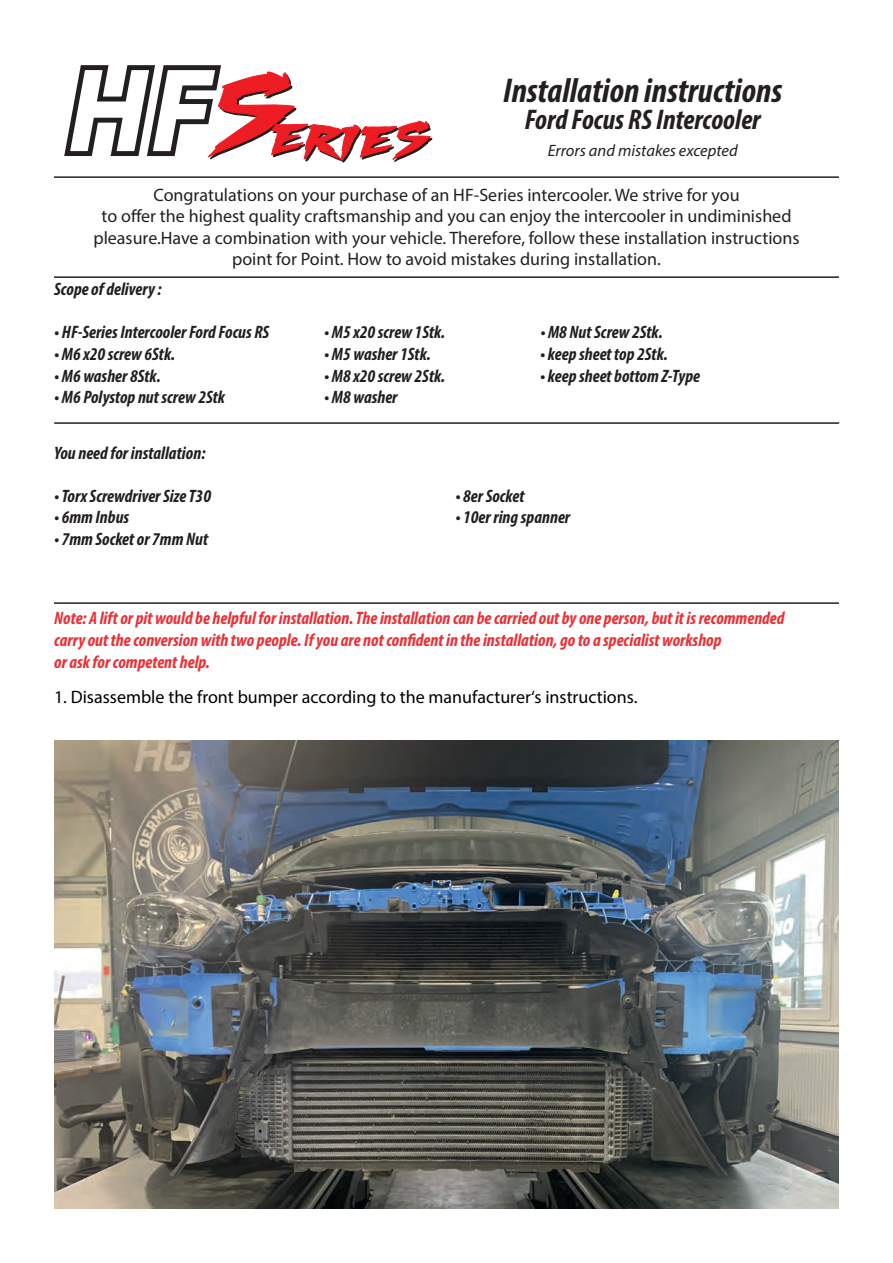
<style>
.page{position:relative;width:893px;height:1263px;background:#fff}
.page>*{position:absolute;margin:0;border:0;box-sizing:border-box;transform-origin:0 0}
.t1{font:italic 700 condensed 34.5px "Myriad Pro";color:#231f20}
.t2{font:italic 700 condensed 28.5px "Myriad Pro";color:#231f20}
.t3{font:italic 700 condensed 18px "Myriad Pro";color:#231f20}
.t4{font:18px/21.6px "Myriad Pro";color:#231f20;text-align:center}
.t5{font:italic 700 condensed 18px/21.6px "Myriad Pro";color:#ee2e33}
.t6{font:18px "Myriad Pro";color:#000001}
.t7{font:italic 16.5px "Myriad Pro";color:#231f20}
</style>
<div class="page">
<svg style="left:64px;top:65px;width:368px;height:98px"></svg>
<hr style="left:54px;top:176px;width:785px;height:2px;background:#231f20">
<hr style="left:54px;top:276px;width:785px;height:2px;background:#231f20">
<hr style="left:54px;top:602px;width:785px;height:2px;background:#231f20">
<hr style="left:54px;top:422px;width:785px;height:2px;background:#231f20">
<img style="left:54px;top:741px;width:785px;height:468px">
<h1 class="t1" style="left:503px;top:78px;width:281px">Installation instructions</h1>
<h2 class="t2" style="left:525px;top:109px;width:237px">Ford Focus RS Intercooler</h2>
<p class="t7" style="left:548px;top:141px;width:191px">Errors and mistakes excepted</p>
<p class="t4" style="left:93px;top:186px;width:708px">Congratulations on your purchase of an HF-Series intercooler. We strive for you<br>to offer the highest quality craftsmanship and you can enjoy the intercooler in undiminished pleasure.Have a combination with your vehicle. Therefore, follow these installation instructions point for Point. How to avoid mistakes during installation.</p>
<p class="t3" style="left:54px;top:282px;width:109px">Scope of delivery :</p>
<p class="t3" style="left:54px;top:326px;width:217px">• HF-Series Intercooler Ford Focus RS</p>
<p class="t3" style="left:324px;top:326px;width:123px">• M5 x20 screw 1Stk.</p>
<p class="t3" style="left:540px;top:326px;width:124px">• M8 Nut Screw 2Stk.</p>
<p class="t3" style="left:54px;top:347px;width:122px">• M6 x20 screw 6Stk.</p>
<p class="t3" style="left:324px;top:347px;width:108px">• M5 washer 1Stk.</p>
<p class="t3" style="left:540px;top:347px;width:129px">• keep sheet top 2Stk.</p>
<p class="t3" style="left:54px;top:369px;width:108px">• M6 washer 8Stk.</p>
<p class="t3" style="left:324px;top:369px;width:123px">• M8 x20 screw 2Stk.</p>
<p class="t3" style="left:540px;top:369px;width:161px">• keep sheet bottom Z-Type</p>
<p class="t3" style="left:54px;top:390px;width:172px">• M6 Polystop nut screw 2Stk</p>
<p class="t3" style="left:324px;top:390px;width:75px">• M8 washer</p>
<p class="t3" style="left:54px;top:446px;width:153px">You need for installation:</p>
<p class="t3" style="left:54px;top:489px;width:159px">• Torx Screwdriver Size T30</p>
<p class="t3" style="left:54px;top:510px;width:77px">• 6mm Inbus</p>
<p class="t3" style="left:54px;top:532px;width:156px">• 7mm Socket or 7mm Nut</p>
<p class="t3" style="left:455px;top:489px;width:71px">• 8er Socket</p>
<p class="t3" style="left:455px;top:510px;width:116px">• 10er ring spanner</p>
<p class="t5" style="left:54px;top:609px;width:732px">Note: A lift or pit would be helpful for installation. The installation can be carried out by one person, but it is recommended carry out the conversion with two people. If you are not confident in the installation, go to a specialist workshop<br>or ask for competent help.</p>
<p class="t6" style="left:54px;top:690px;width:585px">1. Disassemble the front bumper according to the manufacturer‘s instructions.</p>
</div>
